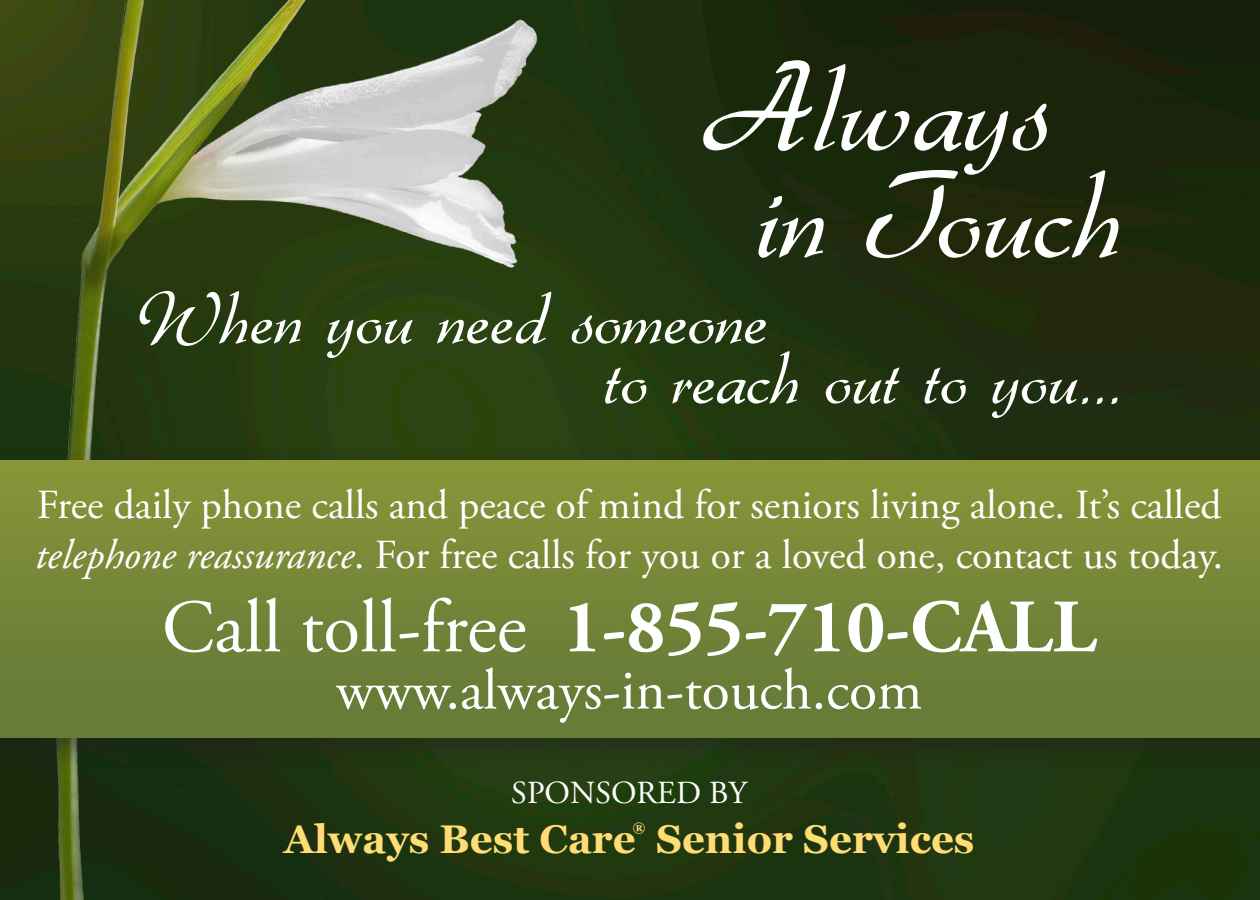
<style>
.page{position:relative;width:1260px;height:900px;background:#fff}
.page>*{position:absolute;margin:0;border:0;box-sizing:border-box;transform-origin:0 0}
.t1{font:129.25px "Gabrielle";color:#fff}
.t2{font:77.5px "Gabrielle";color:#fff}
.t3{font:700 75px "Adobe Garamond Pro";color:#fff}
.t4{font:57.5px "Adobe Garamond Pro";color:#fff}
.t5{font:41.25px/49.5px "Adobe Garamond Pro";color:#fff}
.t6{font:700 40px "Georgia";color:#ffdc74}
.t7{font:32.25px "Adobe Garamond Pro";color:#fff}
.t8{font:700 13.25px "Georgia";color:#ffdc74}
.s1{font-style:italic}
.s2{font-weight:400}
</style>
<div class="page">
<img style="left:0;top:0;width:1260px;height:900px">
<img style="left:31px;top:0;width:528px;height:445px">
<img style="left:14px;top:772px;width:500px;height:128px">
<div style="left:0;top:445px;width:1260px;height:327px;background:#231f20;opacity:.56"></div>
<div style="left:0;top:461px;width:1260px;height:276px;background:linear-gradient(to bottom,#889438,#627837)"></div>
<p class="t1" style="left:705px;top:33px;width:346px">Always</p>
<p class="t1" style="left:755px;top:140px;width:369px">in Touch</p>
<p class="t2" style="left:136px;top:273px;width:633px">When you need someone</p>
<p class="t2" style="left:604px;top:333px;width:520px">to reach out to you...</p>
<p class="t5" style="left:35px;top:482px;width:1189px">Free daily phone calls and peace of mind for seniors living alone. It’s called <span class="s1">telephone reassurance</span>. For free calls for you or a loved one, contact us today.</p>
<p class="t3" style="left:162px;top:584px;width:936px"><span class="s2">Call toll-free</span> 1-855-710-CALL</p>
<p class="t4" style="left:336px;top:656px;width:588px">www.always-in-touch.com</p>
<p class="t7" style="left:511px;top:773px;width:237px">SPONSORED BY</p>
<p class="t8" style="left:633px;top:819px;width:14px">®</p>
<p class="t6" style="left:284px;top:814px;width:692px">Always Best Care Senior Services</p>
</div>
